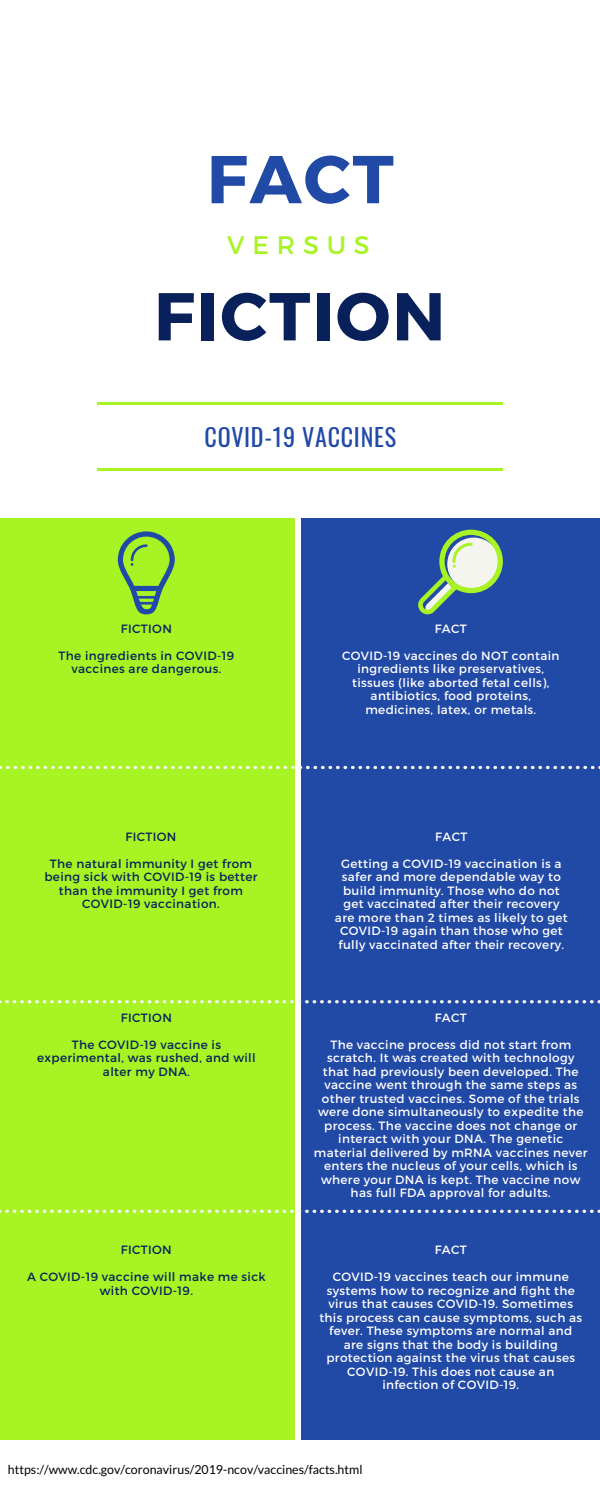
<style>
.page{position:relative;width:600px;height:1500px;background:#fff}
.page>*{position:absolute;margin:0;border:0;box-sizing:border-box;transform-origin:0 0}
.t1{font:700 67.6px "Montserrat";color:#2149a6}
.t2{font:700 67.5px "Montserrat";letter-spacing:.03em;color:#09215a}
.t3{font:25.3px "Montserrat";letter-spacing:.31em;color:#a7f324}
.t4{font:24.1px "Oswald";letter-spacing:.03em;color:#2149a6}
.t5{font:12.4px "Lato";color:#000}
.t6{font:12px/13.5px "Montserrat";letter-spacing:.03em;color:#fff;text-align:center}
.t7{font:12px/13.5px "Montserrat";letter-spacing:.03em;color:#09215a;text-align:center}
</style>
<div class="page">
<div style="left:0;top:518px;width:295px;height:922px;background:#a7f324"></div>
<div style="left:301px;top:518px;width:299px;height:922px;background:#2149a6"></div>
<hr style="left:97px;top:468px;width:406px;height:3px;background:#a7f324">
<hr style="left:97px;top:402px;width:406px;height:3px;background:#a7f324">
<svg style="left:118px;top:531px;width:57px;height:83px"></svg>
<svg style="left:418px;top:530px;width:85px;height:84px"></svg>
<svg style="left:0;top:766px;width:600px;height:3px"></svg>
<svg style="left:0;top:1000px;width:600px;height:3px"></svg>
<svg style="left:0;top:1210px;width:600px;height:3px"></svg>
<p class="t1" style="left:207px;top:135px;width:188px">FACT</p>
<p class="t3" style="left:227px;top:229px;width:144px">VERSUS</p>
<p class="t2" style="left:154px;top:272px;width:293px">FICTION</p>
<p class="t4" style="left:205px;top:419px;width:193px">COVID-19 VACCINES</p>
<p class="t7" style="left:121px;top:621px;width:52px">FICTION</p>
<p class="t7" style="left:59px;top:648px;width:177px">The ingredients in COVID-19 vaccines are dangerous.</p>
<p class="t6" style="left:435px;top:621px;width:34px">FACT</p>
<p class="t6" style="left:342px;top:648px;width:219px">COVID-19 vaccines do NOT contain ingredients like preservatives, tissues (like aborted fetal cells), antibiotics, food proteins, medicines, latex, or metals.</p>
<p class="t7" style="left:126px;top:829px;width:52px">FICTION</p>
<p class="t7" style="left:44px;top:856px;width:215px">The natural immunity I get from being sick with COVID-19 is better than the immunity I get from<br>COVID-19 vaccination.</p>
<p class="t6" style="left:435px;top:829px;width:34px">FACT</p>
<p class="t6" style="left:335px;top:856px;width:234px">Getting a COVID-19 vaccination is a safer and more dependable way to build immunity. Those who do not get vaccinated after their recovery are more than 2 times as likely to get COVID-19 again than those who get fully vaccinated after their recovery.</p>
<p class="t7" style="left:121px;top:1010px;width:52px">FICTION</p>
<p class="t7" style="left:37px;top:1037px;width:220px">The COVID-19 vaccine is experimental, was rushed, and will alter my DNA.</p>
<p class="t6" style="left:435px;top:1010px;width:34px">FACT</p>
<p class="t6" style="left:314px;top:1037px;width:275px">The vaccine process did not start from scratch. It was created with technology that had previously been developed. The vaccine went through the same steps as other trusted vaccines. Some of the trials were done simultaneously to expedite the process. The vaccine does not change or interact with your DNA. The genetic material delivered by mRNA vaccines never enters the nucleus of your cells, which is where your DNA is kept. The vaccine now has full FDA approval for adults.</p>
<p class="t7" style="left:121px;top:1243px;width:52px">FICTION</p>
<p class="t7" style="left:27px;top:1270px;width:240px">A COVID-19 vaccine will make me sick with COVID-19.</p>
<p class="t6" style="left:435px;top:1243px;width:34px">FACT</p>
<p class="t6" style="left:319px;top:1270px;width:264px">COVID-19 vaccines teach our immune systems how to recognize and fight the virus that causes COVID-19. Sometimes this process can cause symptoms, such as fever. These symptoms are normal and are signs that the body is building protection against the virus that causes COVID-19. This does not cause an infection of COVID-19.</p>
<p class="t5" style="left:8px;top:1462px;width:356px">https://www.cdc.gov/coronavirus/2019-ncov/vaccines/facts.html</p>
</div>
